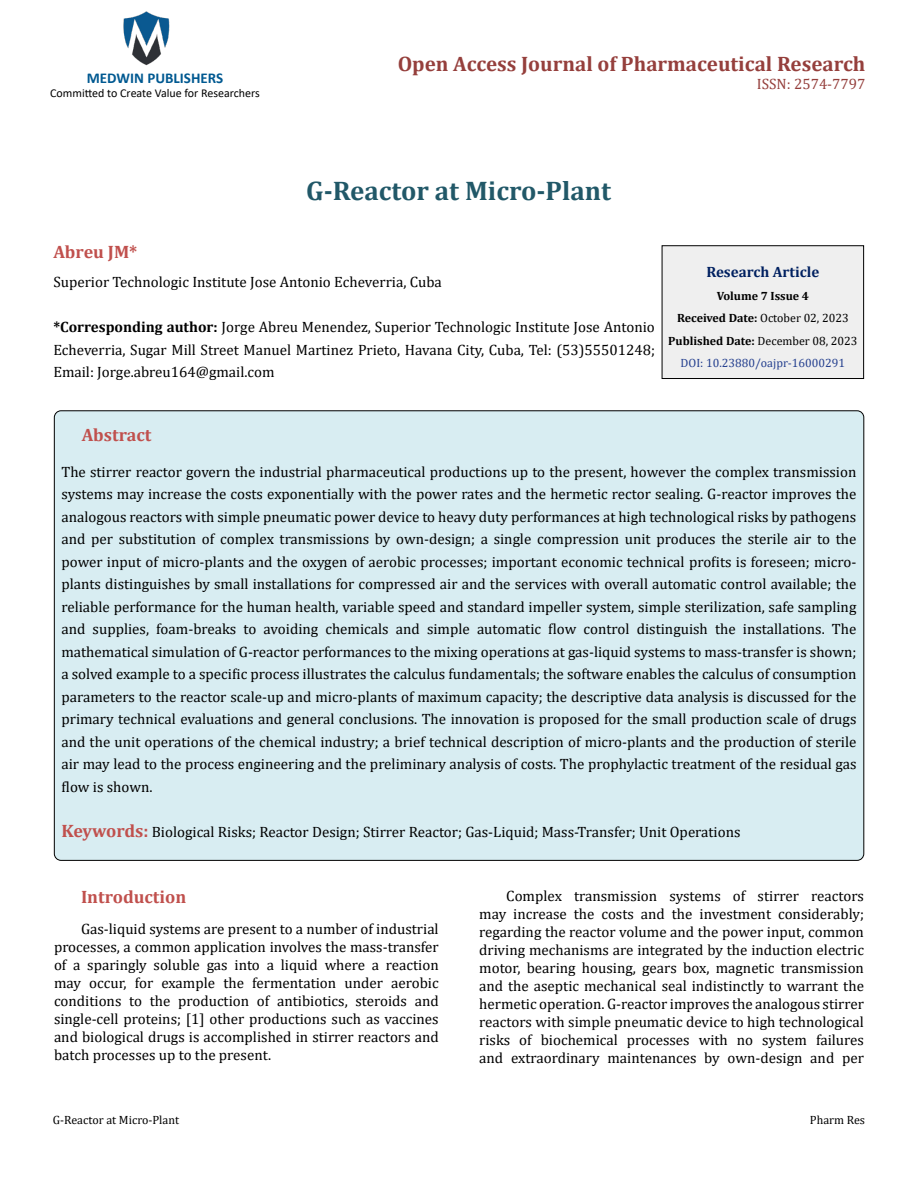
<style>
.page{position:relative;width:918px;height:1188px;background:#fff}
.page>*{position:absolute;margin:0;border:0;box-sizing:border-box;transform-origin:0 0}
.t1{font:700 27px "Cambria";color:#215868}
.t2{font:700 21px "Cambria";color:#953f3c}
.t3{font:700 18px "Cambria";color:#c0504d}
.t4{font:15px/22.5px "Cambria";color:#000;text-align:justify}
.t5{font:700 15px "Calibri";color:#005991}
.t6{font:700 15px "Cambria";color:#002060}
.t7{font:15px "Cambria";color:#953f3c}
.t8{font:700 12px/22.5px "Cambria";color:#000;text-align:center}
.t9{font:12px "Calibri";color:#000}
.t10{font:12px "Cambria";color:#000}
.s1{font-weight:700}
.s2{font-weight:400}
.s3{font-weight:400;color:#25408f}
.s4{font-weight:700;font-size:18px;color:#c0504d}
</style>
<div class="page">
<img style="left:123px;top:11px;width:47px;height:55px">
<div style="left:662px;top:246px;width:202px;height:133px;background:#efefef"></div>
<div style="left:662px;top:245px;width:202px;height:134px;border:1px solid #000"></div>
<div style="left:54px;top:411px;width:810px;height:449px;background:#d8edf2;border-radius:7px"></div>
<p class="t5" style="left:87px;top:67px;width:138px">MEDWIN PUBLISHERS</p>
<p class="t9" style="left:50px;top:85px;width:211px">Committed to Create Value for Researchers</p>
<h2 class="t2" style="left:398px;top:49px;width:469px">Open Access Journal of Pharmaceutical Research</h2>
<h1 class="t1" style="left:306px;top:172px;width:306px">G-Reactor at Micro-Plant</h1>
<p class="t7" style="left:757px;top:75px;width:110px">ISSN: 2574-7797</p>
<p class="t3" style="left:53px;top:239px;width:86px">Abreu JM*</p>
<p class="t4" style="left:53px;top:271px;width:390px">Superior Technologic Institute Jose Antonio Echeverria, Cuba</p>
<p class="t4" style="left:53px;top:316px;width:603px"><span class="s1">*Corresponding author:</span> Jorge Abreu Menendez, Superior Technologic Institute Jose Antonio Echeverria, Sugar Mill Street Manuel Martinez Prieto, Havana City, Cuba, Tel: (53)55501248; Email: Jorge.abreu164@gmail.com</p>
<p class="t6" style="left:706px;top:262px;width:114px">Research Article</p>
<p class="t8" style="left:668px;top:284px;width:191px">Volume 7 Issue 4<br>Received Date: <span class="s2">October 02, 2023<br></span>Published Date: <span class="s2">December 08, 2023<br></span><span class="s3">DOI: 10.23880/oajpr-16000291</span></p>
<p class="t3" style="left:82px;top:422px;width:71px">Abstract</p>
<p class="t4" style="left:61px;top:460px;width:797px">The stirrer reactor govern the industrial pharmaceutical productions up to the present, however the complex transmission systems may increase the costs exponentially with the power rates and the hermetic rector sealing. G-reactor improves the analogous reactors with simple pneumatic power device to heavy duty performances at high technological risks by pathogens and per substitution of complex transmissions by own-design; a single compression unit produces the sterile air to the power input of micro-plants and the oxygen of aerobic processes; important economic technical profits is foreseen; micro&shy;plants distinguishes by small installations for compressed air and the services with overall automatic control available; the reliable performance for the human health, variable speed and standard impeller system, simple sterilization, safe sampling and supplies, foam-breaks to avoiding chemicals and simple automatic flow control distinguish the installations. The mathematical simulation of G-reactor performances to the mixing operations at gas-liquid systems to mass-transfer is shown; a solved example to a specific process illustrates the calculus fundamentals; the software enables the calculus of consumption parameters to the reactor scale-up and micro-plants of maximum capacity; the descriptive data analysis is discussed for the primary technical evaluations and general conclusions. The innovation is proposed for the small production scale of drugs and the unit operations of the chemical industry; a brief technical description of micro-plants and the production of sterile air may lead to the process engineering and the preliminary analysis of costs. The prophylactic treatment of the residual gas flow is shown.</p>
<p class="t4" style="left:61px;top:820px;width:681px"><span class="s4">Keywords:</span> Biological Risks; Reactor Design; Stirrer Reactor; Gas-Liquid; Mass-Transfer; Unit Operations</p>
<p class="t3" style="left:81px;top:884px;width:107px">Introduction</p>
<p class="t4" style="left:54px;top:920px;width:386px;line-height:18px;text-indent:27px">Gas-liquid systems are present to a number of industrial processes, a common application involves the mass-transfer of a sparingly soluble gas into a liquid where a reaction may occur, for example the fermentation under aerobic conditions to the production of antibiotics, steroids and single-cell proteins; [1] other productions such as vaccines and biological drugs is accomplished in stirrer reactors and batch processes up to the present.</p>
<p class="t4" style="left:479px;top:886px;width:386px;line-height:18px;text-indent:27px">Complex transmission systems of stirrer reactors may increase the costs and the investment considerably; regarding the reactor volume and the power input, common driving mechanisms are integrated by the induction electric motor, bearing housing, gears box, magnetic transmission and the aseptic mechanical seal indistinctly to warrant the hermetic operation. G-reactor improves the analogous stirrer reactors with simple pneumatic device to high technological risks of biochemical processes with no system failures and extraordinary maintenances by own-design and per</p>
<p class="t10" style="left:53px;top:1113px;width:128px">G-Reactor at Micro-Plant</p>
<p class="t10" style="left:810px;top:1113px;width:57px">Pharm Res</p>
</div>
